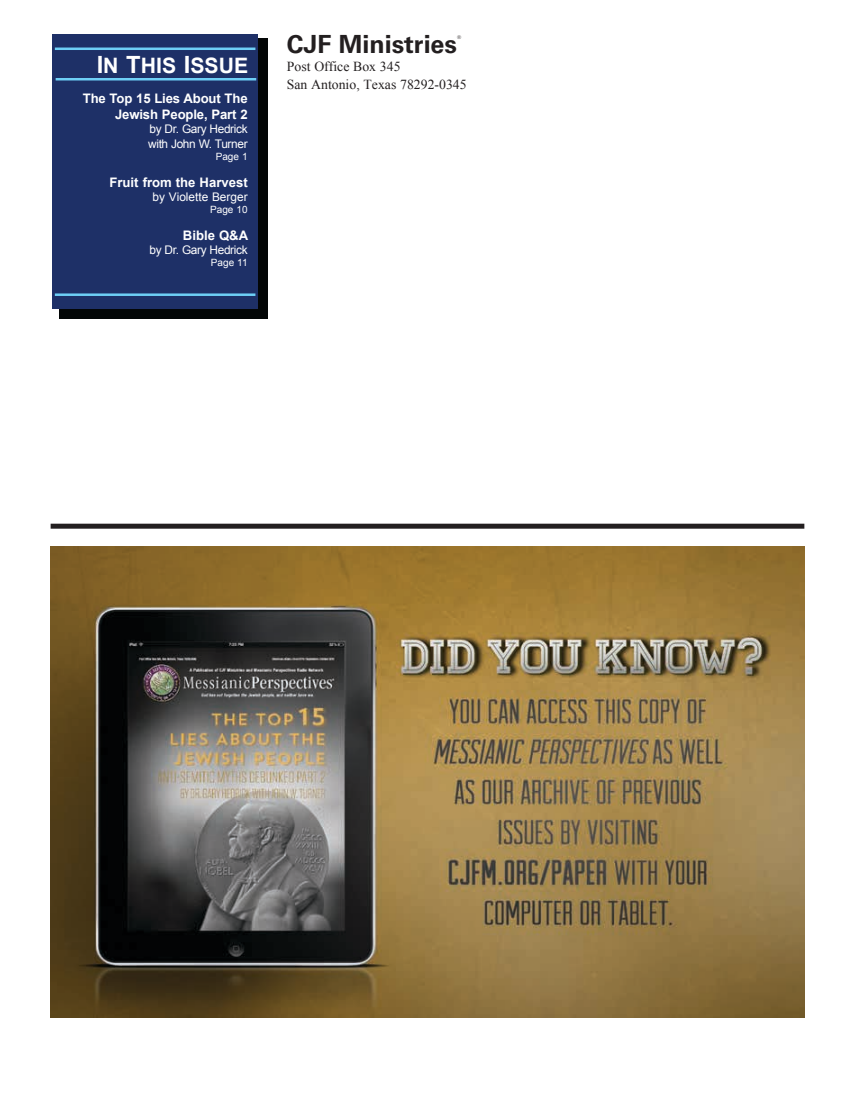
<style>
.page{position:relative;width:855px;height:1103px;background:#fff}
.page>*{position:absolute;margin:0;border:0;box-sizing:border-box;transform-origin:0 0}
.t1{font:700 25px "Univers";color:#231f20}
.t2{font:700 21.25px "Arial";color:#fff}
.t3{font:13.75px/17.5px "Times New Roman";color:#231f20}
.t4{font:700 13.12px/15.8px "Arial";letter-spacing:-.01em;color:#fff;text-align:right}
.t5{font:11.88px/14.2px "Arial";letter-spacing:-.03em;color:#fff}
.t6{font:11.88px "Arial";color:#fff}
.t7{font:10px "Arial";color:#fff}
.t8{font:5px "Univers";color:#231f20}
.s1{font-size:23.75px}
</style>
<div class="page">
<div style="left:51px;top:523px;width:753px;height:5px;background:#231f20"></div>
<div style="left:59px;top:39px;width:209px;height:280px;background:#030606"></div>
<div style="left:52px;top:34px;width:206px;height:274px;background:#1e3067"></div>
<hr style="left:55px;top:47px;width:200px;height:3px;background:#6ecff6">
<hr style="left:56px;top:78px;width:200px;height:2px;background:#6ecff6">
<hr style="left:55px;top:293px;width:200px;height:3px;background:#6ecff6">
<img style="left:51px;top:546px;width:753px;height:471px">
<h2 class="t2" style="left:97px;top:51px;width:109px"><span class="s1">I</span>n <span class="s1">T</span>his <span class="s1">I</span>ssue</h2>
<p class="t4" style="left:83px;top:91px;width:166px">The Top 15 Lies About The<br>Jewish People, Part 2</p>
<p class="t5" style="left:148px;top:122px;width:101px">by Dr. Gary Hedrick with John W. Turner</p>
<p class="t7" style="left:216px;top:149px;width:33px">Page 1</p>
<p class="t4" style="left:110px;top:174px;width:140px">Fruit from the Harvest</p>
<p class="t6" style="left:153px;top:189px;width:97px">by Violette Berger</p>
<p class="t7" style="left:210px;top:203px;width:39px">Page 10</p>
<p class="t4" style="left:183px;top:228px;width:67px">Bible Q&amp;A</p>
<p class="t5" style="left:150px;top:243px;width:100px">by Dr. Gary Hedrick</p>
<p class="t7" style="left:211px;top:256px;width:38px">Page 11</p>
<h1 class="t1" style="left:287px;top:29px;width:172px">CJF Ministries</h1>
<p class="t8" style="left:457px;top:34px;width:6px">®</p>
<p class="t3" style="left:287px;top:58px;width:181px">Post Office Box 345<br>San Antonio, Texas 78292-0345</p>
</div>
